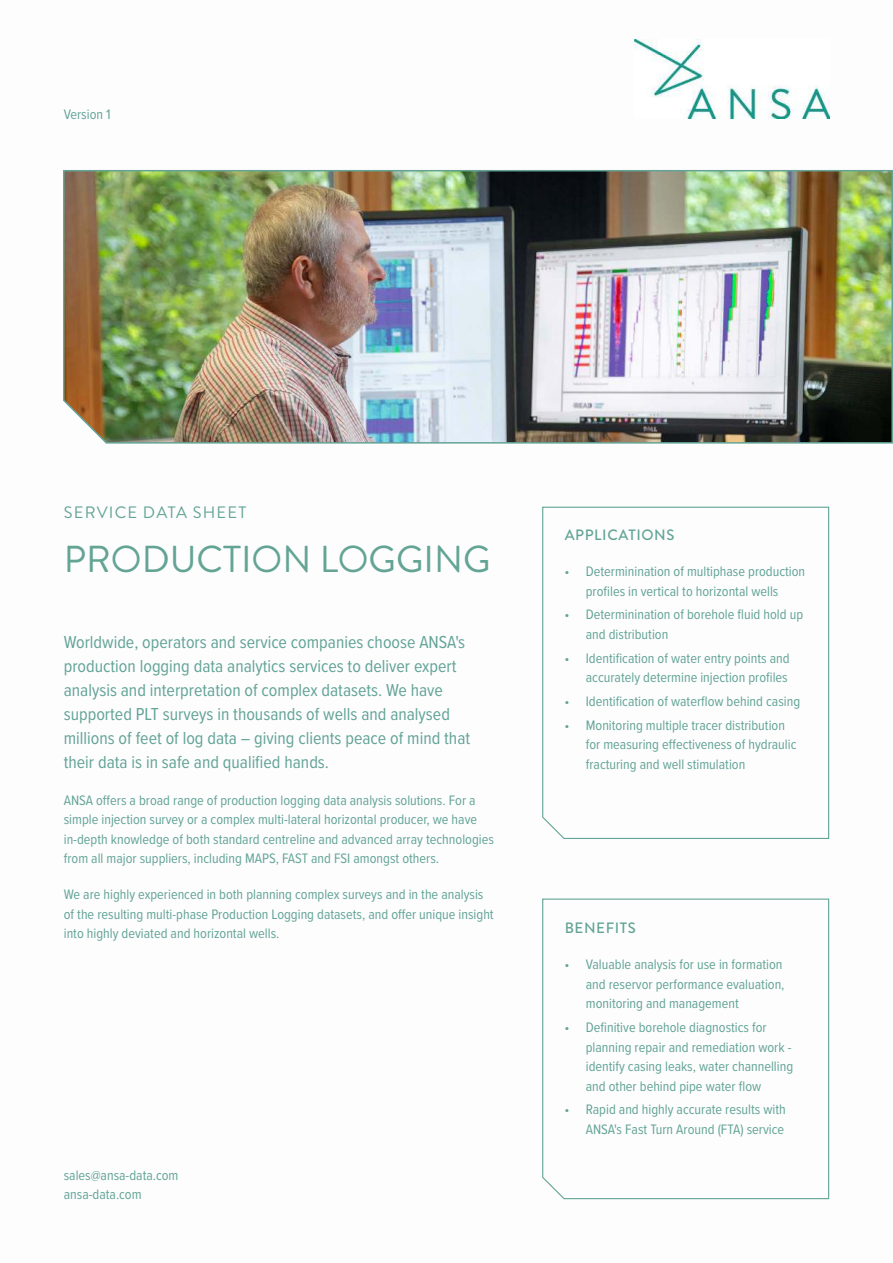
<style>
.page{position:relative;width:893px;height:1263px;background:#fff}
.page>*{position:absolute;margin:0;border:0;box-sizing:border-box;transform-origin:0 0}
.t1{font:37.5px "Brandon Grotesque";color:#63a495}
.t2{font:18px/24px "Proxima Nova Cond";color:#63a496}
.t3{font:16.5px "Brandon Grotesque";letter-spacing:.07em;color:#63a495}
.t4{font:500 15px "Brandon Grotesque";letter-spacing:.04em;color:#63a496}
.t5{font:14.25px/19.5px "Proxima Nova Cond";color:#63a496}
.t6{font:14.25px/19.5px "Proxima Nova Cond";color:#63a495}
</style>
<div class="page">
<img style="left:63px;top:170px;width:830px;height:274px">
<svg style="left:542px;top:506px;width:288px;height:333px"></svg>
<svg style="left:542px;top:898px;width:288px;height:302px"></svg>
<img style="left:635px;top:39px;width:194px;height:80px">
<p class="t5" style="left:64px;top:105px;width:48px">Version 1</p>
<p class="t3" style="left:64px;top:503px;width:184px">SERVICE DATA SHEET</p>
<h1 class="t1" style="left:64px;top:537px;width:428px">PRODUCTION LOGGING</h1>
<p class="t2" style="left:64px;top:631px;width:408px">Worldwide, operators and service companies choose ANSA's production logging data analytics services to deliver expert analysis and interpretation of complex datasets. We have supported PLT surveys in thousands of wells and analysed millions of feet of log data – giving clients peace of mind that their data is in safe and qualified hands.</p>
<p class="t5" style="left:64px;top:791px;width:432px">ANSA offers a broad range of production logging data analysis solutions. For a simple injection survey or a complex multi-lateral horizontal producer, we have in-depth knowledge of both standard centreline and advanced array technologies from all major suppliers, including MAPS, FAST and FSI amongst others.</p>
<p class="t5" style="left:64px;top:886px;width:431px">We are highly experienced in both planning complex surveys and in the analysis of the resulting multi-phase Production Logging datasets, and offer unique insight into highly deviated and horizontal wells.</p>
<p class="t6" style="left:64px;top:1166px;width:116px">sales@ansa-data.com ansa-data.com</p>
<p class="t4" style="left:565px;top:528px;width:111px">APPLICATIONS</p>
<p class="t5" style="left:565px;top:562px;width:242px;text-align:center">• Determinination of multiphase production profiles in vertical to horizontal wells</p>
<p class="t5" style="left:586px;top:606px;width:219px;text-indent:-21px">• Determinination of borehole fluid hold up and distribution</p>
<p class="t5" style="left:565px;top:649px;width:227px;text-align:right">• Identification of water entry points and accurately determine injection profiles</p>
<p class="t5" style="left:565px;top:692px;width:237px">• Identification of waterflow behind casing</p>
<p class="t5" style="left:586px;top:716px;width:212px;text-indent:-21px">• Monitoring multiple tracer distribution for measuring effectiveness of hydraulic fracturing and well stimulation</p>
<p class="t4" style="left:565px;top:922px;width:73px">BENEFITS</p>
<p class="t5" style="left:586px;top:956px;width:200px;text-indent:-21px">• Valuable analysis for use in formation and reservor performance evaluation, monitoring and management</p>
<p class="t5" style="left:586px;top:1018px;width:209px;text-indent:-21px">• Definitive borehole diagnostics for planning repair and remediation work - identify casing leaks, water channelling and other behind pipe water flow</p>
<p class="t5" style="left:565px;top:1101px;width:223px;text-align:right">• Rapid and highly accurate results with<br>ANSA's Fast Turn Around (FTA) service</p>
</div>
